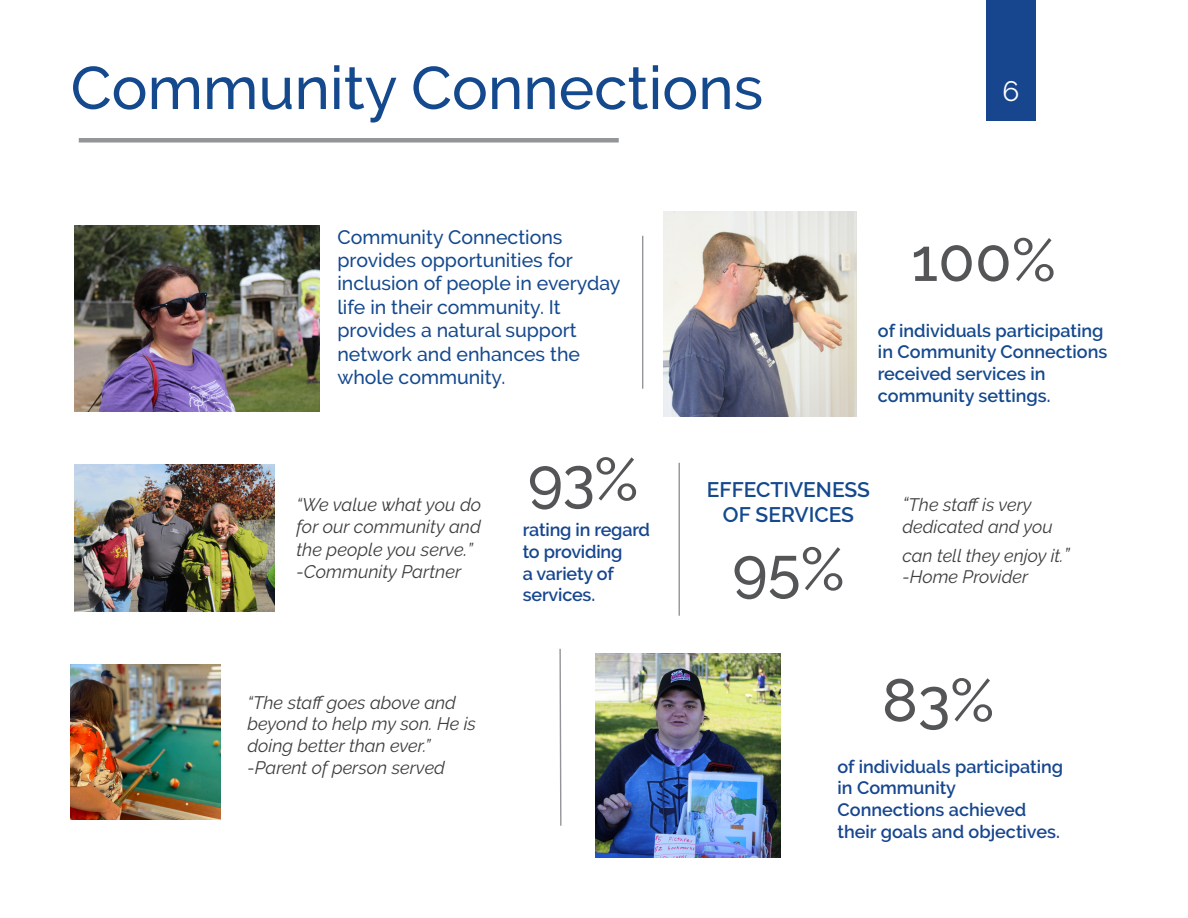
<style>
.page{position:relative;width:1188px;height:918px;background:#fff}
.page>*{position:absolute;margin:0;border:0;box-sizing:border-box;transform-origin:0 0}
.Text_Right{font:500 60px "Raleway";color:#15498e}
.Text_Left_Justify{font:500 60px "Raleway";color:#545557}
.t1{font:28.05px "Raleway";color:#fff}
.Text_Left_Justify-2{font:600 21px/25.2px "Raleway";color:#15498e;text-align:center}
.Text_Left_Justify-3{font:500 19.5px/23.4px "Raleway";color:#15498e}
.Text_Left_Justify-4{font:italic 18.15px/21.6px "Raleway";color:#3e3e3f}
.Text_Left_Justify-5{font:italic 18px/21.6px "Raleway";color:#3e3e3f}
.Text_Left_Justify-6{font:600 18px/21.6px "Raleway";color:#17468f}
.Text_Left_Justify-7{font:600 18px/21.6px "Raleway";color:#15498e}
.s1{font-size:19.65px}
.s2{font-size:19.5px}
</style>
<div class="page">
<img style="left:596px;top:654px;width:184px;height:204px">
<img style="left:74px;top:464px;width:201px;height:147px">
<img style="left:71px;top:665px;width:149px;height:154px">
<img style="left:74px;top:225px;width:245px;height:186px">
<div style="left:986px;top:0;width:49px;height:121px;background:#17468f"></div>
<svg style="left:559px;top:648px;width:3px;height:178px"></svg>
<hr style="left:679px;top:463px;width:1px;height:153px;background:#939598">
<hr style="left:642px;top:236px;width:1px;height:153px;background:#939598">
<img style="left:663px;top:212px;width:194px;height:204px">
<div style="left:79px;top:138px;width:540px;height:5px;background:#939598"></div>
<p class="Text_Right" style="left:71px;top:53px;width:694px">Community Connections</p>
<h2 class="t1" style="left:1002px;top:74px;width:18px">6</h2>
<p class="Text_Left_Justify-3" style="left:337px;top:225px;width:285px">Community Connections provides opportunities for inclusion of people in everyday life in their community. It provides a natural support network and enhances the whole community.</p>
<p class="Text_Left_Justify-4" style="left:296px;top:494px;width:186px">“We value what you do for our community and</p>
<p class="Text_Left_Justify-4" style="left:296px;top:539px;width:178px">the people you serve<span class="s1">.</span>”</p>
<p class="Text_Left_Justify-4" style="left:296px;top:561px;width:166px">-Community Partner</p>
<p class="Text_Left_Justify" style="left:528px;top:445px;width:112px">93%</p>
<p class="Text_Left_Justify-6" style="left:523px;top:519px;width:129px">rating in regard to providing<br>a variety of services.</p>
<p class="Text_Left_Justify" style="left:911px;top:225px;width:146px">100%</p>
<p class="Text_Left_Justify-7" style="left:878px;top:320px;width:231px">of individuals participating in Community Connections received services in community settings.</p>
<p class="Text_Left_Justify-2" style="left:707px;top:477px;width:165px">EFFECTIVENESS<br>OF SERVICES</p>
<p class="Text_Left_Justify" style="left:732px;top:534px;width:114px">95%</p>
<p class="Text_Left_Justify-5" style="left:902px;top:494px;width:152px"><span class="s2">“</span>The staff is very dedicated and you</p>
<p class="Text_Left_Justify-5" style="left:902px;top:545px;width:169px">can tell they enjoy it.<span class="s2">”</span></p>
<p class="Text_Left_Justify-5" style="left:902px;top:566px;width:127px">-Home Provider</p>
<p class="Text_Left_Justify-5" style="left:248px;top:692px;width:230px">“The staff goes above and beyond to help my son. He is doing better than ever.”</p>
<p class="Text_Left_Justify-5" style="left:248px;top:756px;width:199px">-Parent of person served</p>
<p class="Text_Left_Justify" style="left:882px;top:665px;width:114px">83%</p>
<p class="Text_Left_Justify-6" style="left:838px;top:756px;width:227px">of individuals participating in Community<br>Connections achieved their goals and objectives.</p>
</div>
